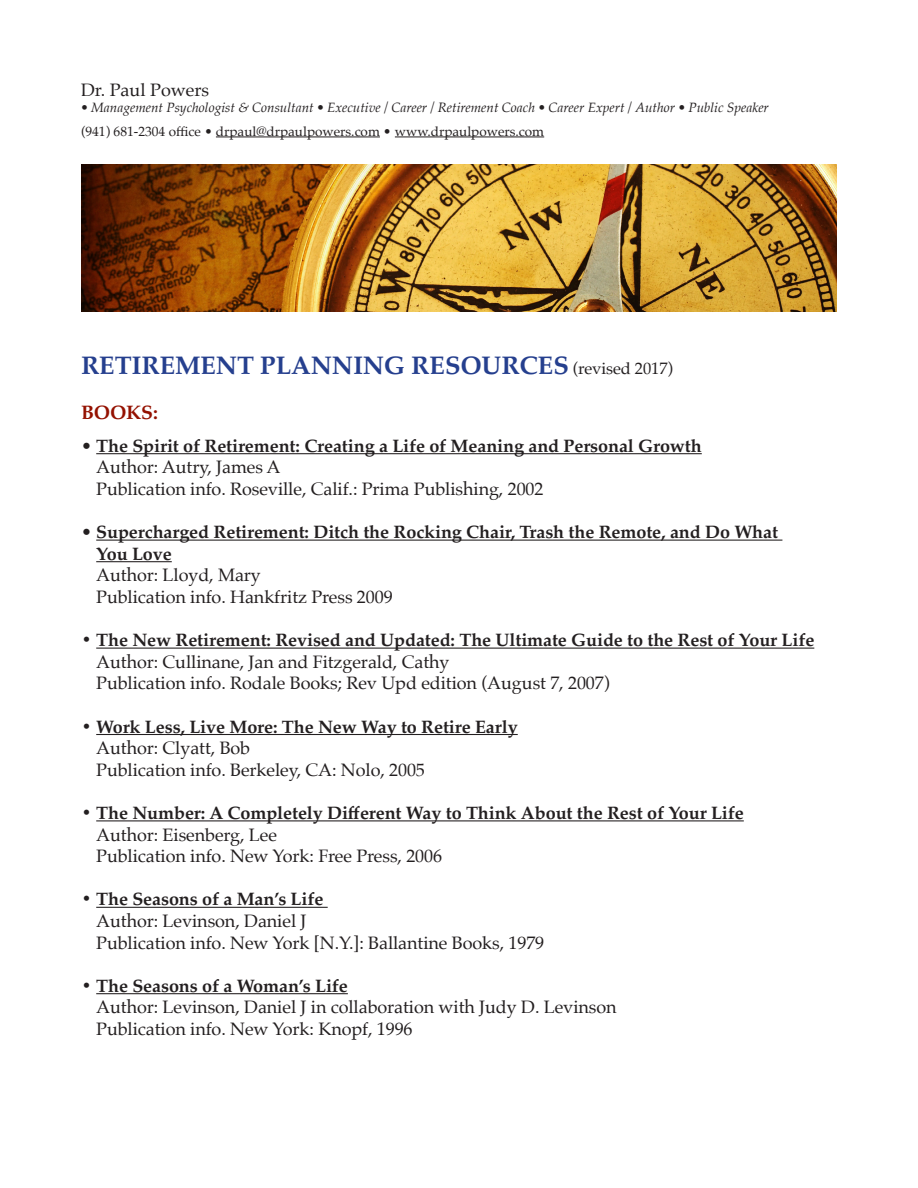
<style>
.page{position:relative;width:918px;height:1188px;background:#fff}
.page>*{position:absolute;margin:0;border:0;box-sizing:border-box;transform-origin:0 0}
.Default{font:700 25.5px "Palatino";letter-spacing:-.005em;color:#253f8e}
.CM5{font:700 19.5px "Palatino";letter-spacing:-.005em;color:#941100}
.Default-2{font:18px/21.6px "Palatino";letter-spacing:-.005em;color:#231f20}
.Default-3{font:700 18px/21.6px "Palatino";letter-spacing:-.005em;color:#231f20}
.t1{font:italic 13.5px "Palatino";color:#231f20}
.t2{font:13.5px "Palatino";color:#231f20}
.s1{font-weight:400;font-size:16.5px;color:#231f20}
.s2{font-weight:700}
.s3{font-weight:400}
</style>
<div class="page">
<hr style="left:96px;top:453px;width:606px;height:1px;background:#231f20">
<hr style="left:96px;top:540px;width:686px;height:1px;background:#231f20">
<hr style="left:96px;top:561px;width:76px;height:1px;background:#231f20">
<hr style="left:96px;top:648px;width:718px;height:1px;background:#231f20">
<hr style="left:96px;top:734px;width:422px;height:1px;background:#231f20">
<hr style="left:96px;top:820px;width:648px;height:1px;background:#231f20">
<hr style="left:96px;top:907px;width:232px;height:1px;background:#231f20">
<hr style="left:96px;top:993px;width:252px;height:1px;background:#231f20">
<img style="left:82px;top:164px;width:755px;height:147px">
<hr style="left:216px;top:137px;width:164px;height:1px;background:#231f20">
<hr style="left:395px;top:137px;width:149px;height:1px;background:#231f20">
<p class="Default-2" style="left:81px;top:79px;width:130px">Dr. Paul Powers</p>
<p class="t1" style="left:81px;top:96px;width:689px">• Management Psychologist &amp; Consultant • Executive / Career / Retirement Coach • Career Expert / Author • Public Speaker</p>
<p class="t2" style="left:81px;top:120px;width:465px">(941) 681-2304 office • drpaul@drpaulpowers.com • www.drpaulpowers.com</p>
<p class="Default" style="left:81px;top:343px;width:594px">RETIREMENT PLANNING RESOURCES <span class="s1">(revised 2017)</span></p>
<p class="CM5" style="left:81px;top:395px;width:78px">BOOKS:</p>
<p class="Default-2" style="left:96px;top:435px;width:607px;text-indent:-15px">• <span class="s2">The Spirit of Retirement: Creating a Life of Meaning and Personal Growth<br></span>Author: Autry, James A<br>Publication info. Roseville, Calif.: Prima Publishing, 2002</p>
<p class="Default-3" style="left:96px;top:521px;width:683px;text-indent:-15px"><span class="s3">•</span> Supercharged Retirement: Ditch the Rocking Chair, Trash the Remote, and Do What You Love<br><span class="s3">Author: Lloyd, Mary<br>Publication info. Hankfritz Press 2009</span></p>
<p class="Default-2" style="left:96px;top:629px;width:720px;text-indent:-15px"><span class="s2">• The New Retirement: Revised and Updated: The Ultimate Guide to the Rest of Your Life<br></span>Author: Cullinane, Jan and Fitzgerald, Cathy<br>Publication info. Rodale Books; Rev Upd edition (August 7, 2007)</p>
<p class="Default-2" style="left:96px;top:716px;width:423px;text-indent:-15px"><span class="s2">• Work Less, Live More: The New Way to Retire Early<br></span>Author: Clyatt, Bob<br>Publication info. Berkeley, CA: Nolo, 2005</p>
<p class="Default-3" style="left:96px;top:802px;width:649px;text-indent:-15px">• The Number: A Completely Different Way to Think About the Rest of Your Life<br><span class="s3">Author: Eisenberg, Lee<br>Publication info. New York: Free Press, 2006</span></p>
<p class="Default-2" style="left:96px;top:888px;width:450px;text-indent:-15px"><span class="s2">• The Seasons of a Man’s Life<br></span>Author: Levinson, Daniel J<br>Publication info. New York [N.Y.]: Ballantine Books, 1979</p>
<p class="Default-2" style="left:96px;top:975px;width:522px;text-indent:-15px"><span class="s2">• The Seasons of a Woman’s Life<br></span>Author: Levinson, Daniel J in collaboration with Judy D. Levinson<br>Publication info. New York: Knopf, 1996</p>
</div>
